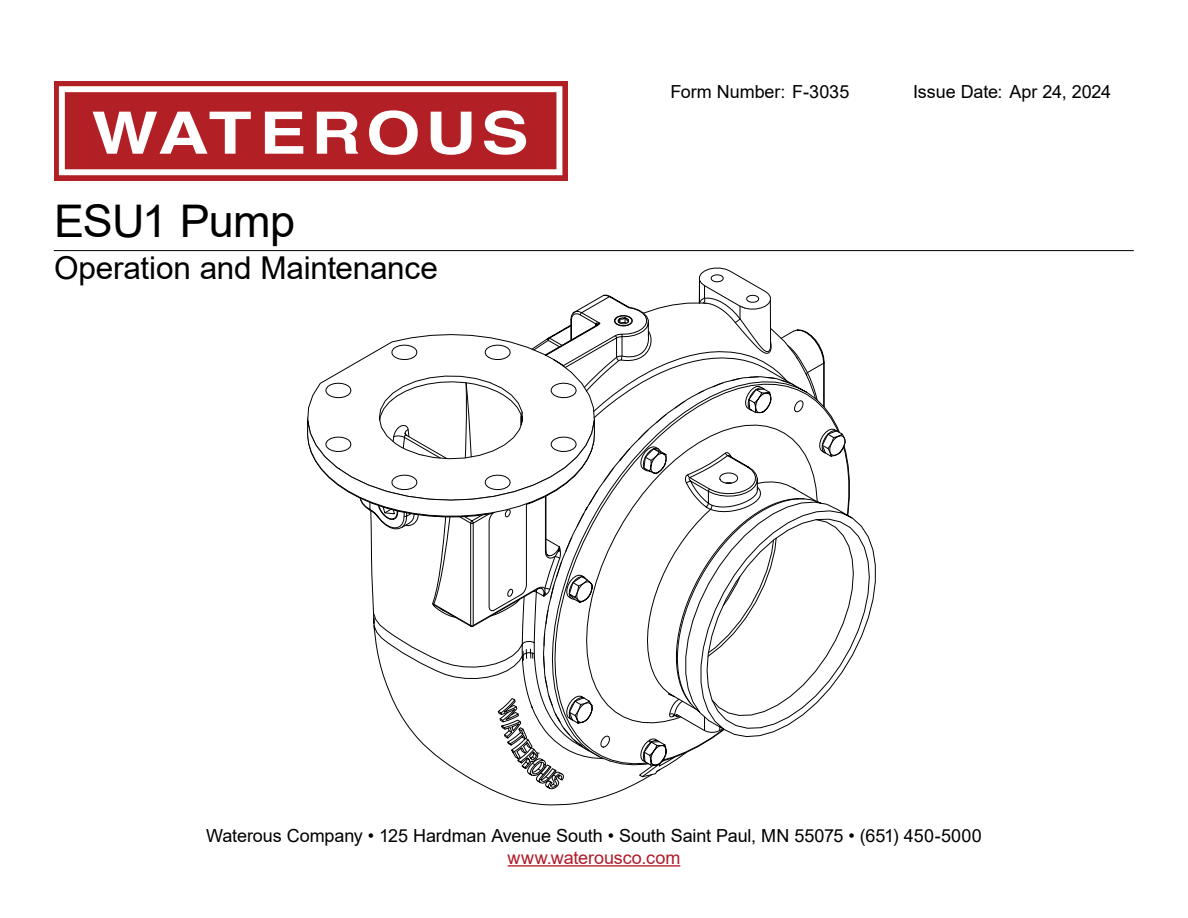
<style>
.page{position:relative;width:1188px;height:918px;background:#fff}
.page>*{position:absolute;margin:0;border:0;box-sizing:border-box;transform-origin:0 0}
.t1{font:45px "Arial";letter-spacing:-.015em;color:#000}
.t2{font:31.5px "Arial";letter-spacing:-.01em;color:#000}
.t3{font:18px "Arial";letter-spacing:-.005em;color:#000}
.t4{font:18px "Arial";letter-spacing:-.005em;color:#af1c28}
</style>
<div class="page">
<svg style="left:503px;top:795px;width:108px;height:11px"></svg>
<hr style="left:508px;top:865px;width:172px;height:2px;background:#af1c28">
<hr style="left:54px;top:250px;width:1080px;height:1px;background:#000">
<div style="left:54px;top:81px;width:514px;height:99px;background:#b22025"></div>
<svg style="left:265px;top:110px;width:611px;height:685px"></svg>
<svg style="left:59px;top:86px;width:503px;height:89px"></svg>
<h1 class="t1" style="left:54px;top:190px;width:243px">ESU1 Pump</h1>
<h2 class="t2" style="left:54px;top:247px;width:385px">Operation and Maintenance</h2>
<p class="t3" style="left:670px;top:79px;width:181px">Form Number: F-3035</p>
<p class="t3" style="left:913px;top:79px;width:200px">Issue Date: Apr 24, 2024</p>
<p class="t3" style="left:206px;top:824px;width:777px">Waterous Company • 125 Hardman Avenue South • South Saint Paul, MN 55075 • (651) 450-5000</p>
<p class="t4" style="left:508px;top:845px;width:174px">www.waterousco.com</p>
</div>
